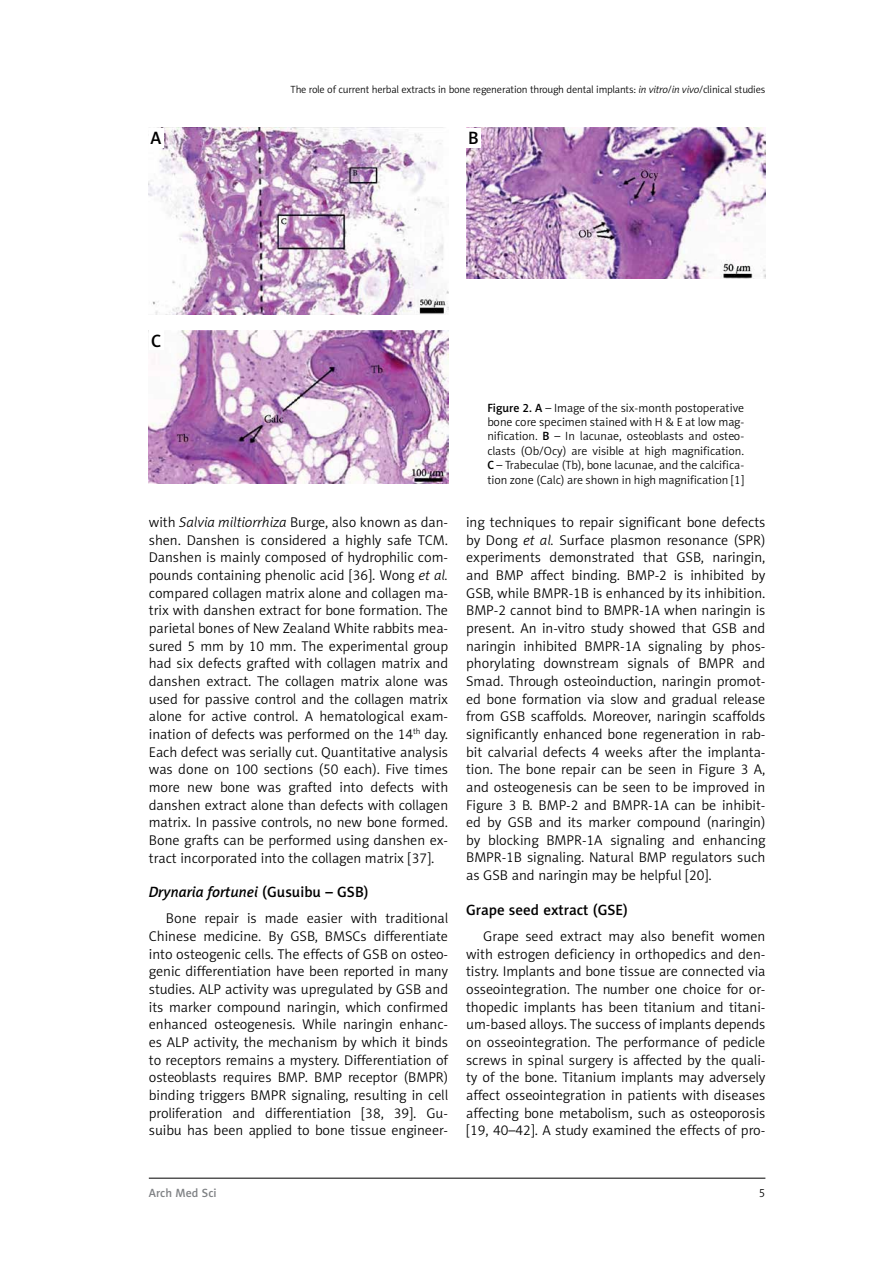
<style>
.page{position:relative;width:893px;height:1263px;background:#fff}
.page>*{position:absolute;margin:0;border:0;box-sizing:border-box;transform-origin:0 0}
.t1{font:18px "Naomi Sans EFN Medium";color:#000}
.t2{font:italic 15px "Naomi Sans EFN Medium";color:#000}
.t3{font:15px "Naomi Sans EFN Medium";color:#000}
.t4{font:14.25px/17.7px "Naomi Sans EFN Light";color:#000;text-align:justify}
.t5{font:12px/14.4px "Naomi Sans EFN Light";color:#000;text-align:justify}
.t6{font:12px "Naomi Sans EFN Medium";color:#808285}
.t7{font:10.5px "Naomi Sans EFN Light";letter-spacing:-.015em;color:#000}
.s1{font-style:italic}
.s2{font-style:normal}
.s3{font-family:"Naomi Sans EFN Medium"}
</style>
<div class="page">
<hr style="left:149px;top:1178px;width:616px;height:1px;background:#000">
<img style="left:149px;top:128px;width:299px;height:186px">
<img style="left:149px;top:330px;width:299px;height:154px">
<img style="left:466px;top:128px;width:299px;height:151px">
<div style="left:149px;top:128px;width:14px;height:20px;background:#fff"></div>
<div style="left:466px;top:128px;width:15px;height:20px;background:#fff"></div>
<div style="left:149px;top:330px;width:14px;height:20px;background:#fff"></div>
<p class="t7" style="left:291px;top:83px;width:476px">The role of current herbal extracts in bone regeneration through dental implants: <span class="s1">in vitro</span>/<span class="s1">in vivo</span>/clinical studies</p>
<p class="t1" style="left:151px;top:127px;width:12px">A</p>
<p class="t1" style="left:468px;top:127px;width:12px">B</p>
<p class="t1" style="left:151px;top:330px;width:12px">C</p>
<p class="t4" style="left:149px;top:513px;width:301px">with <span class="s1">Salvia miltiorrhiza</span> Burge, also known as dan&shy;shen. Danshen is considered a highly safe TCM.<br>Danshen is mainly composed of hydrophilic com&shy;pounds containing phenolic acid [36]. Wong <span class="s1">et al. </span>compared collagen matrix alone and collagen ma&shy;trix with danshen extract for bone formation. The parietal bones of New Zealand White rabbits mea&shy;sured 5 mm by 10 mm. The experimental group had six defects grafted with collagen matrix and danshen extract. The collagen matrix alone was used for passive control and the collagen matrix alone for active control. A hematological exam&shy;ination of defects was performed on the 14<sup>th</sup> day.<br>Each defect was serially cut. Quantitative analysis was done on 100 sections (50 each). Five times more new bone was grafted into defects with danshen extract alone than defects with collagen matrix. In passive controls, no new bone formed.<br>Bone grafts can be performed using danshen ex&shy;tract incorporated into the collagen matrix [37].</p>
<p class="t2" style="left:149px;top:884px;width:221px">Drynaria fortunei <span class="s2">(Gusuibu – GSB)</span></p>
<p class="t4" style="left:149px;top:910px;width:301px;text-indent:17px">Bone repair is made easier with traditional Chinese medicine. By GSB, BMSCs differentiate into osteogenic cells. The effects of GSB on osteo&shy;genic differentiation have been reported in many studies. ALP activity was upregulated by GSB and its marker compound naringin, which confirmed enhanced osteogenesis. While naringin enhanc&shy;es ALP activity, the mechanism by which it binds to receptors remains a mystery. Differentiation of osteoblasts requires BMP. BMP receptor (BMPR) binding triggers BMPR signaling, resulting in cell proliferation and differentiation [38, 39]. Gu&shy;suibu has been applied to bone tissue engineer-</p>
<p class="t5" style="left:487px;top:400px;width:258px"><span class="s3">Figure 2. A</span> – Image of the six-month postoperative bone core specimen stained with H &amp; E at low mag&shy;nification. <span class="s3">B</span> – In lacunae, osteoblasts and osteo&shy;clasts (Ob/Ocy) are visible at high magnification.<br><span class="s3">C</span> – Trabeculae (Tb), bone lacunae, and the calcifica&shy;tion zone (Calc) are shown in high magnification [1]</p>
<p class="t4" style="left:466px;top:513px;width:301px">ing techniques to repair significant bone defects by Dong <span class="s1">et al.</span> Surface plasmon resonance (SPR) experiments demonstrated that GSB, naringin, and BMP affect binding. BMP-2 is inhibited by GSB, while BMPR-1B is enhanced by its inhibition.<br>BMP-2 cannot bind to BMPR-1A when naringin is present. An in-vitro study showed that GSB and naringin inhibited BMPR-1A signaling by phos&shy;phorylating downstream signals of BMPR and Smad. Through osteoinduction, naringin promot&shy;ed bone formation via slow and gradual release from GSB scaffolds. Moreover, naringin scaffolds significantly enhanced bone regeneration in rab&shy;bit calvarial defects 4 weeks after the implanta&shy;tion. The bone repair can be seen in Figure 3 A, and osteogenesis can be seen to be improved in Figure 3 B. BMP-2 and BMPR-1A can be inhibit&shy;ed by GSB and its marker compound (naringin) by blocking BMPR-1A signaling and enhancing BMPR-1B signaling. Natural BMP regulators such as GSB and naringin may be helpful [20].</p>
<p class="t3" style="left:466px;top:901px;width:163px">Grape seed extract (GSE)</p>
<p class="t4" style="left:466px;top:927px;width:301px;text-indent:17px">Grape seed extract may also benefit women with estrogen deficiency in orthopedics and den&shy;tistry. Implants and bone tissue are connected via osseointegration. The number one choice for or&shy;thopedic implants has been titanium and titani&shy;um-based alloys. The success of implants depends on osseointegration. The performance of pedicle screws in spinal surgery is affected by the quali&shy;ty of the bone. Titanium implants may adversely affect osseointegration in patients with diseases affecting bone metabolism, such as osteoporosis [19, 40–42]. A study examined the effects of pro-</p>
<p class="t6" style="left:149px;top:1186px;width:69px">Arch Med Sci</p>
<p class="t5" style="left:759px;top:1186px;width:8px">5</p>
</div>
